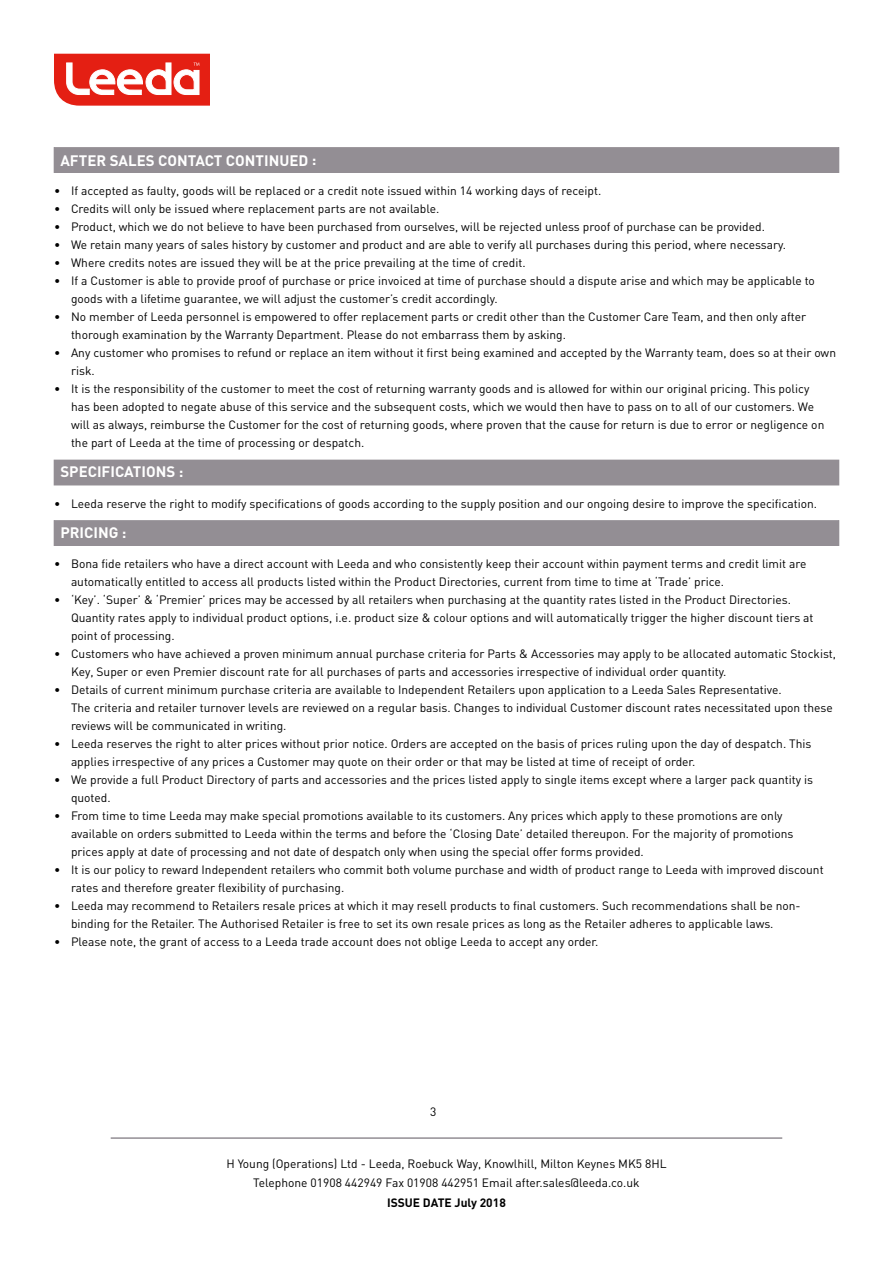
<style>
.page{position:relative;width:893px;height:1263px;background:#fff}
.page>*{position:absolute;margin:0;border:0;box-sizing:border-box;transform-origin:0 0}
.t1{font:700 15px "DIN";color:#fff}
.t2{font:12px/18px "DIN";color:#000}
.t3{font:700 12px "DIN";color:#000}
</style>
<div class="page">
<svg style="left:54px;top:54px;width:156px;height:51px"></svg>
<div style="left:54px;top:148px;width:785px;height:24px;background:#938e94"></div>
<div style="left:54px;top:147px;width:785px;height:26px;border:1px solid #938e94"></div>
<div style="left:54px;top:460px;width:785px;height:25px;background:#938e94"></div>
<div style="left:54px;top:521px;width:785px;height:24px;background:#938e94"></div>
<div style="left:54px;top:520px;width:785px;height:26px;border:1px solid #938e94"></div>
<hr style="left:111px;top:1137px;width:671px;height:2px;background:#938e94">
<p class="t1" style="left:60px;top:151px;width:258px">AFTER SALES CONTACT CONTINUED :</p>
<p class="t2" style="left:54px;top:182px;width:549px">• If accepted as faulty, goods will be replaced or a credit note issued within 14 working days of receipt.</p>
<p class="t2" style="left:54px;top:200px;width:387px">• Credits will only be issued where replacement parts are not available.</p>
<p class="t2" style="left:54px;top:218px;width:712px">• Product, which we do not believe to have been purchased from ourselves, will be rejected unless proof of purchase can be provided.</p>
<p class="t2" style="left:54px;top:236px;width:733px">• We retain many years of sales history by customer and product and are able to verify all purchases during this period, where necessary.</p>
<p class="t2" style="left:54px;top:254px;width:473px">• Where credits notes are issued they will be at the price prevailing at the time of credit.</p>
<p class="t2" style="left:71px;top:272px;width:745px;text-indent:-17px">• If a Customer is able to provide proof of purchase or price invoiced at time of purchase should a dispute arise and which may be applicable to goods with a lifetime guarantee, we will adjust the customer’s credit accordingly.</p>
<p class="t2" style="left:71px;top:308px;width:737px;text-indent:-17px">• No member of Leeda personnel is empowered to offer replacement parts or credit other than the Customer Care Team, and then only after thorough examination by the Warranty Department. Please do not embarrass them by asking.</p>
<p class="t2" style="left:71px;top:344px;width:766px;text-indent:-17px">• Any customer who promises to refund or replace an item without it first being examined and accepted by the Warranty team, does so at their own risk.</p>
<p class="t2" style="left:71px;top:380px;width:755px;text-indent:-17px">• It is the responsibility of the customer to meet the cost of returning warranty goods and is allowed for within our original pricing. This policy has been adopted to negate abuse of this service and the subsequent costs, which we would then have to pass on to all of our customers. We will as always, reimburse the Customer for the cost of returning goods, where proven that the cause for return is due to error or negligence on the part of Leeda at the time of processing or despatch.</p>
<p class="t1" style="left:60px;top:462px;width:124px">SPECIFICATIONS :</p>
<p class="t2" style="left:54px;top:494px;width:765px">• Leeda reserve the right to modify specifications of goods according to the supply position and our ongoing desire to improve the specification.</p>
<p class="t1" style="left:60px;top:523px;width:68px">PRICING :</p>
<p class="t2" style="left:71px;top:555px;width:737px;text-indent:-17px">• Bona fide retailers who have a direct account with Leeda and who consistently keep their account within payment terms and credit limit are automatically entitled to access all products listed within the Product Directories, current from time to time at ‘Trade’ price.</p>
<p class="t2" style="left:71px;top:591px;width:744px;text-indent:-17px">• ‘Key’. ‘Super’ &amp; ‘Premier’ prices may be accessed by all retailers when purchasing at the quantity rates listed in the Product Directories.<br>Quantity rates apply to individual product options, i.e. product size &amp; colour options and will automatically trigger the higher discount tiers at point of processing.</p>
<p class="t2" style="left:71px;top:645px;width:766px;text-indent:-17px">• Customers who have achieved a proven minimum annual purchase criteria for Parts &amp; Accessories may apply to be allocated automatic Stockist,<br>Key, Super or even Premier discount rate for all purchases of parts and accessories irrespective of individual order quantity.</p>
<p class="t2" style="left:71px;top:681px;width:763px;text-indent:-17px">• Details of current minimum purchase criteria are available to Independent Retailers upon application to a Leeda Sales Representative.<br>The criteria and retailer turnover levels are reviewed on a regular basis. Changes to individual Customer discount rates necessitated upon these reviews will be communicated in writing.</p>
<p class="t2" style="left:71px;top:735px;width:742px;text-indent:-17px">• Leeda reserves the right to alter prices without prior notice. Orders are accepted on the basis of prices ruling upon the day of despatch. This applies irrespective of any prices a Customer may quote on their order or that may be listed at time of receipt of order.</p>
<p class="t2" style="left:71px;top:771px;width:744px;text-indent:-17px">• We provide a full Product Directory of parts and accessories and the prices listed apply to single items except where a larger pack quantity is quoted.</p>
<p class="t2" style="left:71px;top:807px;width:724px;text-indent:-17px">• From time to time Leeda may make special promotions available to its customers. Any prices which apply to these promotions are only available on orders submitted to Leeda within the terms and before the ‘Closing Date’ detailed thereupon. For the majority of promotions prices apply at date of processing and not date of despatch only when using the special offer forms provided.</p>
<p class="t2" style="left:71px;top:861px;width:754px;text-indent:-17px">• It is our policy to reward Independent retailers who commit both volume purchase and width of product range to Leeda with improved discount rates and therefore greater flexibility of purchasing.</p>
<p class="t2" style="left:71px;top:897px;width:731px;text-indent:-17px">• Leeda may recommend to Retailers resale prices at which it may resell products to final customers. Such recommendations shall be non&shy;binding for the Retailer. The Authorised Retailer is free to set its own resale prices as long as the Retailer adheres to applicable laws.</p>
<p class="t2" style="left:54px;top:933px;width:546px">• Please note, the grant of access to a Leeda trade account does not oblige Leeda to accept any order.</p>
<p class="t2" style="left:430px;top:1103px;width:8px">3</p>
<p class="t2" style="left:226px;top:1153px;width:442px;line-height:19.5px;text-align:center">H Young (Operations) Ltd - Leeda, Roebuck Way, Knowlhill, Milton Keynes MK5 8HL<br>Telephone 01908 442949 Fax 01908 442951 Email after.sales@leeda.co.uk</p>
<p class="t3" style="left:387px;top:1194px;width:120px">ISSUE DATE July 2018</p>
</div>
